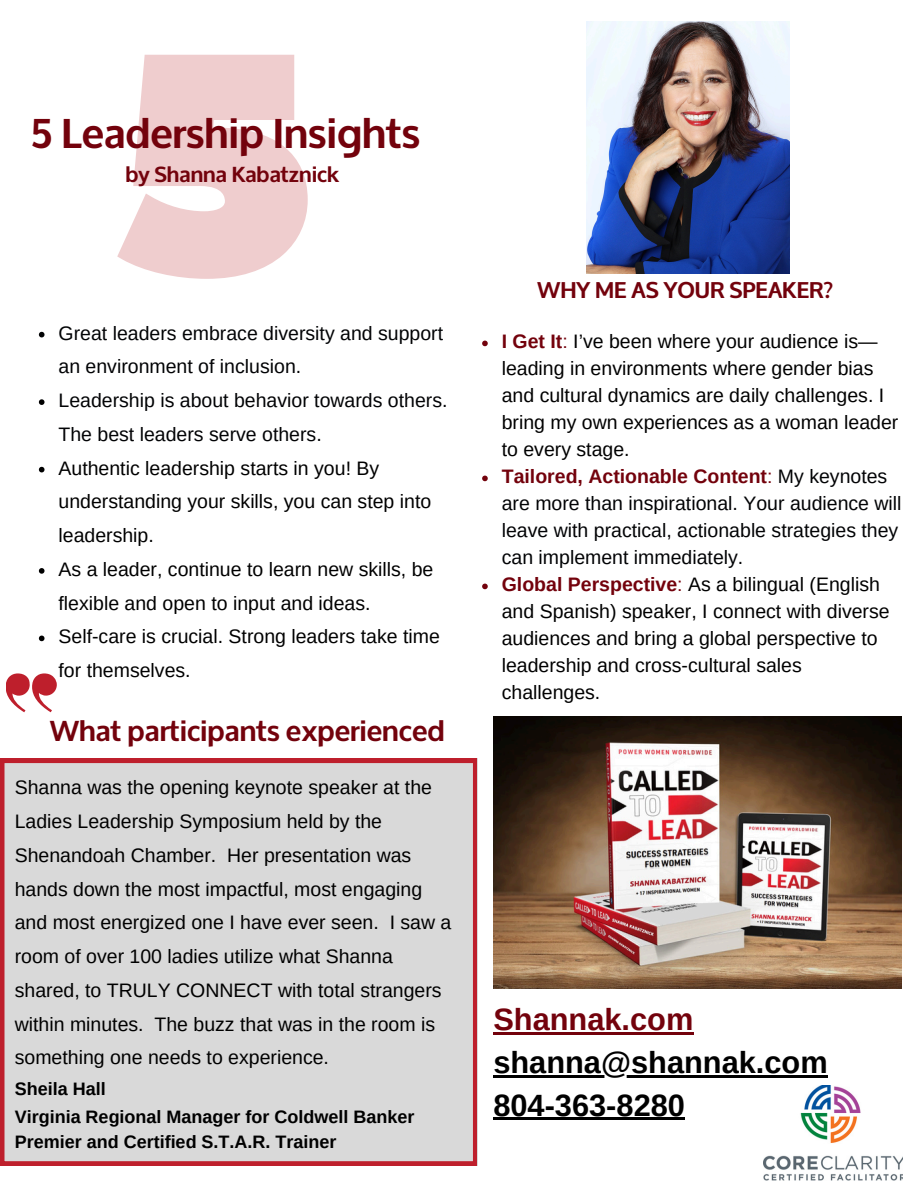
<style>
.page{position:relative;width:918px;height:1188px;background:#fff}
.page>*{position:absolute;margin:0;border:0;box-sizing:border-box;transform-origin:0 0}
.t1{font:700 41.1px "Oxygen";color:#73020c}
.t2{font:700 30.75px/42.8px "Arimo";color:#000}
.t3{font:700 30.75px "Arimo";color:#73020c}
.t4{font:700 28.5px "Oxygen";color:#73020c}
.t5{font:700 22.5px "Oxygen";color:#73020c}
.t6{font:700 21.45px "Oxygen";color:#73020c}
.t7{font:19.5px/33.8px "Arimo";color:#000}
.t8{font:19.5px/27px "Arimo";color:#020305}
.t9{font:700 18px/24.8px "Arimo";color:#000}
.s1{font-weight:700;color:#73020c}
.s2{color:#73020c}
</style>
<div class="page">
<svg style="left:117px;top:55px;width:190px;height:224px"></svg>
<hr style="left:493px;top:1032px;width:200px;height:3px;background:#73020c">
<hr style="left:493px;top:1075px;width:335px;height:2px;background:#000">
<hr style="left:493px;top:1118px;width:192px;height:2px;background:#000">
<img style="left:763px;top:1086px;width:140px;height:94px">
<img style="left:587px;top:22px;width:202px;height:252px">
<img style="left:493px;top:717px;width:409px;height:272px">
<svg style="left:482px;top:341px;width:6px;height:5px"></svg>
<svg style="left:482px;top:476px;width:6px;height:5px"></svg>
<svg style="left:482px;top:584px;width:6px;height:5px"></svg>
<svg style="left:39px;top:332px;width:6px;height:5px"></svg>
<svg style="left:39px;top:399px;width:6px;height:6px"></svg>
<svg style="left:39px;top:467px;width:6px;height:5px"></svg>
<svg style="left:39px;top:568px;width:6px;height:6px"></svg>
<svg style="left:39px;top:636px;width:6px;height:5px"></svg>
<div style="left:0;top:759px;width:477px;height:407px;background:#d9d9d9"></div>
<svg style="left:6px;top:673px;width:50px;height:39px"></svg>
<h1 class="t1" style="left:30px;top:97px;width:391px">5 Leadership Insights</h1>
<h1 class="t6" style="left:125px;top:155px;width:215px">by Shanna Kabatznick</h1>
<p class="t8" style="left:59px;top:316px;width:386px;line-height:33.8px">Great leaders embrace diversity and support an environment of inclusion.</p>
<p class="t8" style="left:59px;top:384px;width:391px;line-height:33.8px">Leadership is about behavior towards others.<br>The best leaders serve others.</p>
<p class="t7" style="left:59px;top:451px;width:374px">Authentic leadership starts in you! By understanding your skills, you can step into leadership.</p>
<p class="t7" style="left:59px;top:552px;width:376px">As a leader, continue to learn new skills, be flexible and open to input and ideas.</p>
<p class="t7" style="left:59px;top:620px;width:383px">Self-care is crucial. Strong leaders take time for themselves.</p>
<p class="t4" style="left:50px;top:706px;width:396px">What participants experienced</p>
<p class="t7" style="left:15px;top:771px;width:438px">Shanna was the opening keynote speaker at the Ladies Leadership Symposium held by the Shenandoah Chamber. Her presentation was hands down the most impactful, most engaging and most energized one I have ever seen. I saw a room of over 100 ladies utilize what Shanna shared, to TRULY CONNECT with total strangers within minutes. The buzz that was in the room is something one needs to experience.</p>
<h2 class="t9" style="left:15px;top:1076px;width:92px">Sheila Hall</h2>
<p class="t9" style="left:15px;top:1104px;width:401px">Virginia Regional Manager for Coldwell Banker<br>Premier and Certified S.T.A.R. Trainer</p>
<h3 class="t5" style="left:538px;top:270px;width:297px">WHY ME AS YOUR SPEAKER?</h3>
<p class="t7" style="left:502px;top:328px;width:398px;line-height:27px"><span class="s1">I Get It</span><span class="s2">:</span> I’ve been where your audience is— leading in environments where gender bias and cultural dynamics are daily challenges. I bring my own experiences as a woman leader to every stage.</p>
<p class="t8" style="left:502px;top:463px;width:401px"><span class="s1">Tailored, Actionable Content</span><span class="s2">:</span> My keynotes are more than inspirational. Your audience will leave with practical, actionable strategies they can implement immediately.</p>
<p class="t7" style="left:502px;top:571px;width:389px;line-height:27px"><span class="s1">Global Perspective</span><span class="s2">:</span> As a bilingual (English and Spanish) speaker, I connect with diverse audiences and bring a global perspective to leadership and cross-cultural sales challenges.</p>
<p class="t3" style="left:493px;top:1002px;width:202px">Shannak.com</p>
<p class="t2" style="left:493px;top:1041px;width:336px">shanna@shannak.com<br>804-363-8280</p>
</div>
